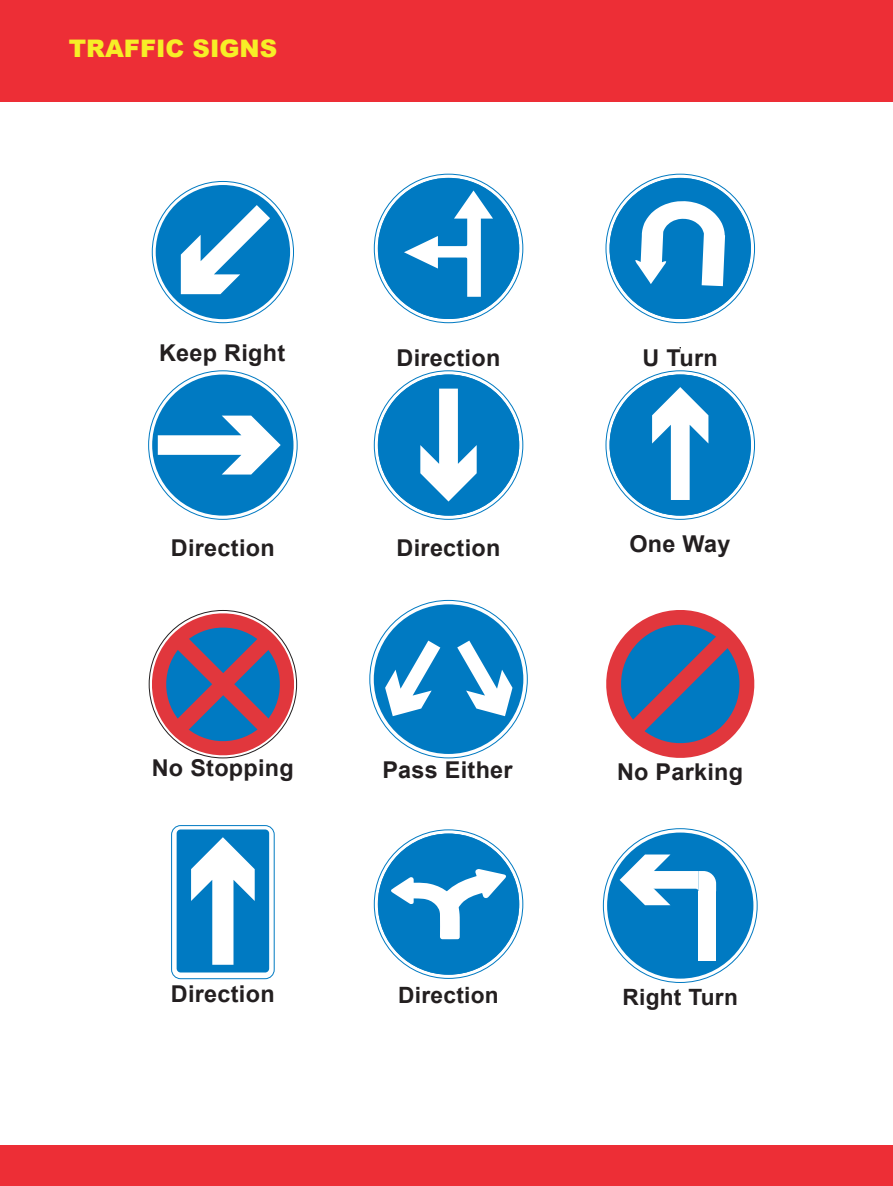
<style>
.page{position:relative;width:893px;height:1186px;background:#fff}
.page>*{position:absolute;margin:0;border:0;box-sizing:border-box;transform-origin:0 0}
.t1{font:900 24.15px "Arial";color:#f7ee27}
.t2{font:700 23.25px "Arial";letter-spacing:.01em;color:#231f20}
.t3{font:700 22.5px "Arial";letter-spacing:.01em;color:#231f20}
</style>
<div class="page">
<div style="left:0;top:1145px;width:893px;height:41px;background:#ed2e36"></div>
<div style="left:0;top:0;width:893px;height:101px;background:#ed2e36"></div>
<svg style="left:603px;top:828px;width:154px;height:155px"></svg>
<div style="left:607px;top:832px;width:146px;height:146px;background:#007ac2;border-radius:50%"></div>
<svg style="left:620px;top:854px;width:96px;height:51px"></svg>
<div style="left:698px;top:891px;width:18px;height:70px;background:#fff"></div>
<svg style="left:374px;top:829px;width:149px;height:149px"></svg>
<div style="left:378px;top:833px;width:141px;height:141px;background:#007ac2;border-radius:50%"></div>
<svg style="left:391px;top:869px;width:115px;height:70px"></svg>
<svg style="left:148px;top:370px;width:149px;height:150px"></svg>
<div style="left:152px;top:374px;width:141px;height:141px;background:#007ac2;border-radius:50%"></div>
<svg style="left:158px;top:415px;width:123px;height:59px"></svg>
<svg style="left:369px;top:600px;width:159px;height:158px"></svg>
<div style="left:374px;top:604px;width:149px;height:150px;background:#007ac2;border-radius:50%"></div>
<svg style="left:457px;top:640px;width:55px;height:76px"></svg>
<svg style="left:385px;top:640px;width:55px;height:76px"></svg>
<svg style="left:152px;top:181px;width:142px;height:142px"></svg>
<div style="left:156px;top:185px;width:134px;height:134px;background:#007ac2;border-radius:50%"></div>
<svg style="left:181px;top:205px;width:89px;height:89px"></svg>
<svg style="left:172px;top:824px;width:102px;height:153px"></svg>
<div style="left:171px;top:825px;width:104px;height:154px;border:1px solid #007ac2;border-radius:9px"></div>
<div style="left:177px;top:829px;width:92px;height:143px;background:#007ac2;border-radius:4px"></div>
<svg style="left:191px;top:837px;width:64px;height:127px"></svg>
<svg style="left:374px;top:370px;width:149px;height:150px"></svg>
<div style="left:378px;top:374px;width:141px;height:141px;background:#007ac2;border-radius:50%"></div>
<svg style="left:420px;top:388px;width:57px;height:113px"></svg>
<svg style="left:606px;top:370px;width:149px;height:150px"></svg>
<div style="left:610px;top:374px;width:141px;height:141px;background:#007ac2;border-radius:50%"></div>
<svg style="left:652px;top:387px;width:56px;height:113px"></svg>
<svg style="left:606px;top:174px;width:149px;height:149px"></svg>
<div style="left:610px;top:178px;width:141px;height:141px;background:#007ac2;border-radius:50%"></div>
<svg style="left:635px;top:201px;width:90px;height:85px"></svg>
<svg style="left:374px;top:174px;width:149px;height:149px"></svg>
<div style="left:378px;top:178px;width:141px;height:141px;background:#007ac2;border-radius:50%"></div>
<svg style="left:404px;top:190px;width:89px;height:107px"></svg>
<svg style="left:606px;top:610px;width:149px;height:148px"></svg>
<svg style="left:148px;top:610px;width:150px;height:149px"></svg>
<p class="t1" style="left:69px;top:31px;width:210px">TRAFFIC SIGNS</p>
<p class="t2" style="left:159px;top:337px;width:128px">Keep Right</p>
<p class="t2" style="left:397px;top:341px;width:105px">Direction</p>
<p class="t2" style="left:643px;top:341px;width:77px">U Turn</p>
<p class="t2" style="left:171px;top:531px;width:105px">Direction</p>
<p class="t2" style="left:397px;top:531px;width:105px">Direction</p>
<p class="t2" style="left:629px;top:527px;width:103px">One Way</p>
<p class="t2" style="left:152px;top:751px;width:143px">No Stopping</p>
<p class="t2" style="left:382px;top:753px;width:132px">Pass Either</p>
<p class="t2" style="left:617px;top:755px;width:128px">No Parking</p>
<p class="t2" style="left:171px;top:977px;width:105px">Direction</p>
<p class="t3" style="left:398px;top:979px;width:102px">Direction</p>
<p class="t3" style="left:622px;top:981px;width:117px">Right Turn</p>
</div>
